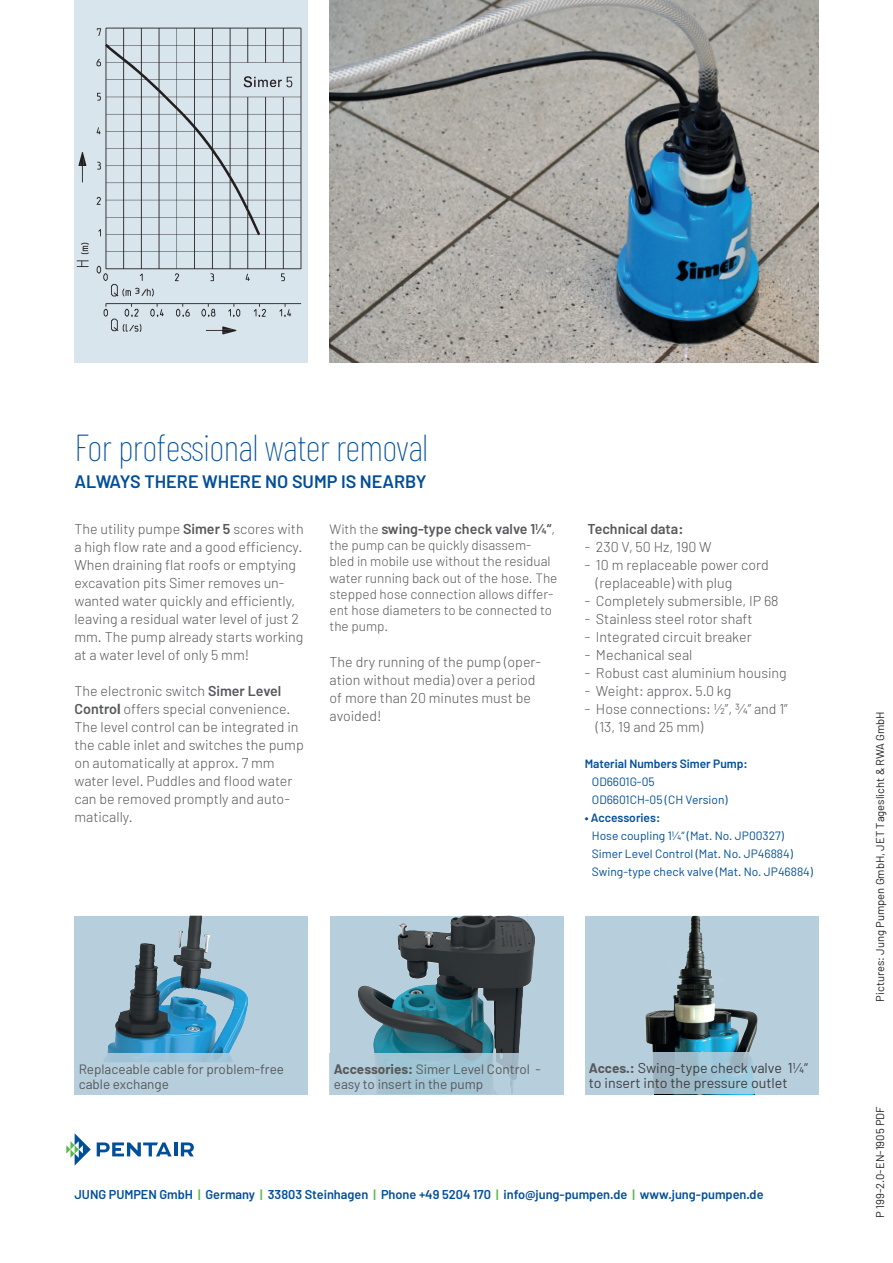
<style>
.page{position:relative;width:893px;height:1263px;background:#fff}
.page>*{position:absolute;margin:0;border:0;box-sizing:border-box;transform-origin:0 0}
.t1{font:100 37.5px "Barlow Condensed";letter-spacing:-.02em;color:#014e99}
.t2{font:600 18px "Barlow";color:#014e99}
.t3{font:300 14.25px/18px "Barlow";color:#57585a}
.t4{font:14.25px/15px "Barlow";color:#3e3e3f}
.t5{font:600 14.25px "Barlow";color:#57585a}
.t6{font:300 13.5px/16.2px "Barlow";color:#57585a}
.t7{font:13.5px/15px "Barlow";color:#57585a}
.t8{font:600 12.75px "Barlow";color:#014e99}
.t9{font:12px/18px "Barlow";color:#014e99}
.t10{font:600 12px "Barlow";color:#014e99}
.t11{font:11.25px "Barlow";color:#231f20}
.s1{font-weight:300;font-size:13.5px}
.s2{font-weight:600}
.s3{font-weight:700}
.s4{font-weight:700;font-size:13.5px;color:#57585a}
.s5{color:#56b947}
</style>
<div class="page">
<svg style="left:74px;top:916px;width:234px;height:137px;background:#90b3c7"></svg>
<img style="left:134px;top:916px;width:55px;height:70px">
<div style="left:330px;top:916px;width:233px;height:178px;background:#b7cfdd"></div>
<img style="left:358px;top:916px;width:177px;height:137px">
<div style="left:585px;top:916px;width:234px;height:178px;background:#b7cfdd"></div>
<img style="left:645px;top:916px;width:113px;height:136px">
<img style="left:330px;top:0;width:489px;height:362px">
<div style="left:74px;top:0;width:234px;height:362px;background:#d9e5ec"></div>
<img style="left:76px;top:27px;width:226px;height:308px">
<svg style="left:66px;top:1133px;width:25px;height:32px"></svg>
<svg style="left:97px;top:1142px;width:75px;height:14px"></svg>
<hr style="left:174px;top:1142px;width:3px;height:14px;background:#014e99">
<svg style="left:181px;top:1142px;width:13px;height:14px"></svg>
<div style="left:74px;top:1053px;width:234px;height:42px;background:#b7cfdd"></div>
<svg style="left:330px;top:1053px;width:233px;height:42px"></svg>
<svg style="left:653px;top:1052px;width:102px;height:42px;background:#9fbecd"></svg>
<h1 class="t1" style="left:74px;top:424px;width:356px">For professional water removal</h1>
<p class="t2" style="left:74px;top:470px;width:354px">ALWAYS THERE WHERE NO SUMP IS NEARBY</p>
<p class="t5" style="left:330px;top:520px;width:227px"><span class="s1">With the</span> swing-type check valve 1¼“<span class="s1">,</span></p>
<p class="t6" style="left:330px;top:537px;width:229px">the pump can be quickly disassem&shy;bled in mobile use without the residual water running back out of the hose. The stepped hose connection allows differ&shy;ent hose diameters to be connected to the pump.</p>
<p class="t3" style="left:330px;top:653px;width:213px">The dry running of the pump (oper&shy;ation without media) over a period of more than 20 minutes must be avoided!</p>
<p class="t3" style="left:74px;top:519px;width:231px">The utility pumpe <span class="s2">Simer 5</span> scores with a high flow rate and a good efficiency.<br>When draining flat roofs or emptying excavation pits Simer removes un&shy;wanted water quickly and efficiently, leaving a residual water level of just 2 mm. The pump already starts working at a water level of only 5 mm!</p>
<p class="t3" style="left:74px;top:681px;width:231px">The electronic switch <span class="s2">Simer Level<br>Contro</span><span class="s3">l</span> offers special convenience.<br>The level control can be integrated in the cable inlet and switches the pump on automatically at approx. 7 mm water level. Puddles and flood water can be removed promptly and auto&shy;matically.</p>
<p class="t5" style="left:588px;top:520px;width:97px">Technical data:</p>
<p class="t3" style="left:585px;top:537px;width:129px">- 230 V, 50 Hz, 190 W</p>
<p class="t3" style="left:596px;top:555px;width:174px;text-indent:-11px">- 10 m replaceable power cord (replaceable) with plug</p>
<p class="t3" style="left:585px;top:591px;width:195px">- Completely submersible, IP 68</p>
<p class="t3" style="left:585px;top:609px;width:169px">- Stainless steel rotor shaft</p>
<p class="t3" style="left:585px;top:627px;width:169px">- Integrated circuit breaker</p>
<p class="t3" style="left:585px;top:645px;width:109px">- Mechanical seal</p>
<p class="t3" style="left:585px;top:663px;width:204px">- Robust cast aluminium housing</p>
<p class="t3" style="left:585px;top:681px;width:148px">- Weight: approx. 5.0 kg</p>
<p class="t3" style="left:596px;top:699px;width:193px;text-indent:-11px">- Hose connections: ½”, ¾” and 1” (13, 19 and 25 mm)</p>
<p class="t10" style="left:585px;top:756px;width:164px">Material Numbers Simer Pump:</p>
<p class="t9" style="left:592px;top:772px;width:137px">OD6601G-05<br>OD6601CH-05 (CH Version)</p>
<p class="t10" style="left:585px;top:810px;width:77px">• Accessories:</p>
<p class="t9" style="left:592px;top:826px;width:223px">Hose coupling 1¼“ (Mat. No. JP00327)<br>Simer Level Control (Mat. No. JP46884)<br>Swing-type check valve (Mat. No. JP46884)</p>
<p class="t7" style="left:79px;top:1061px;width:207px">Replaceable cable for problem-free cable exchange</p>
<p class="t7" style="left:334px;top:1061px;width:208px"><span class="s3">Accessories:</span> Simer Level Control - easy to insert in the pump</p>
<p class="t4" style="left:589px;top:1060px;width:220px"><span class="s4">Acces.:</span> Swing-type check valve 1¼“ to insert into the pressure outlet</p>
<p class="t8" style="left:74px;top:1186px;width:691px">JUNG PUMPEN GmbH <span class="s5">|</span> Germany <span class="s5">|</span> 33803 Steinhagen <span class="s5">|</span> Phone +49 5204 170 <span class="s5">|</span> info@jung-pumpen.de <span class="s5">|</span> www.jung-pumpen.de</p>
<p class="t11" style="left:873px;top:1002px;width:292px;rotate:-90deg">Pictures: Jung Pumpen GmbH, JET Tageslicht &amp; RWA GmbH</p>
<p class="t11" style="left:873px;top:1218px;width:113px;rotate:-90deg">P 199-2.0-EN-1905 PDF</p>
</div>
